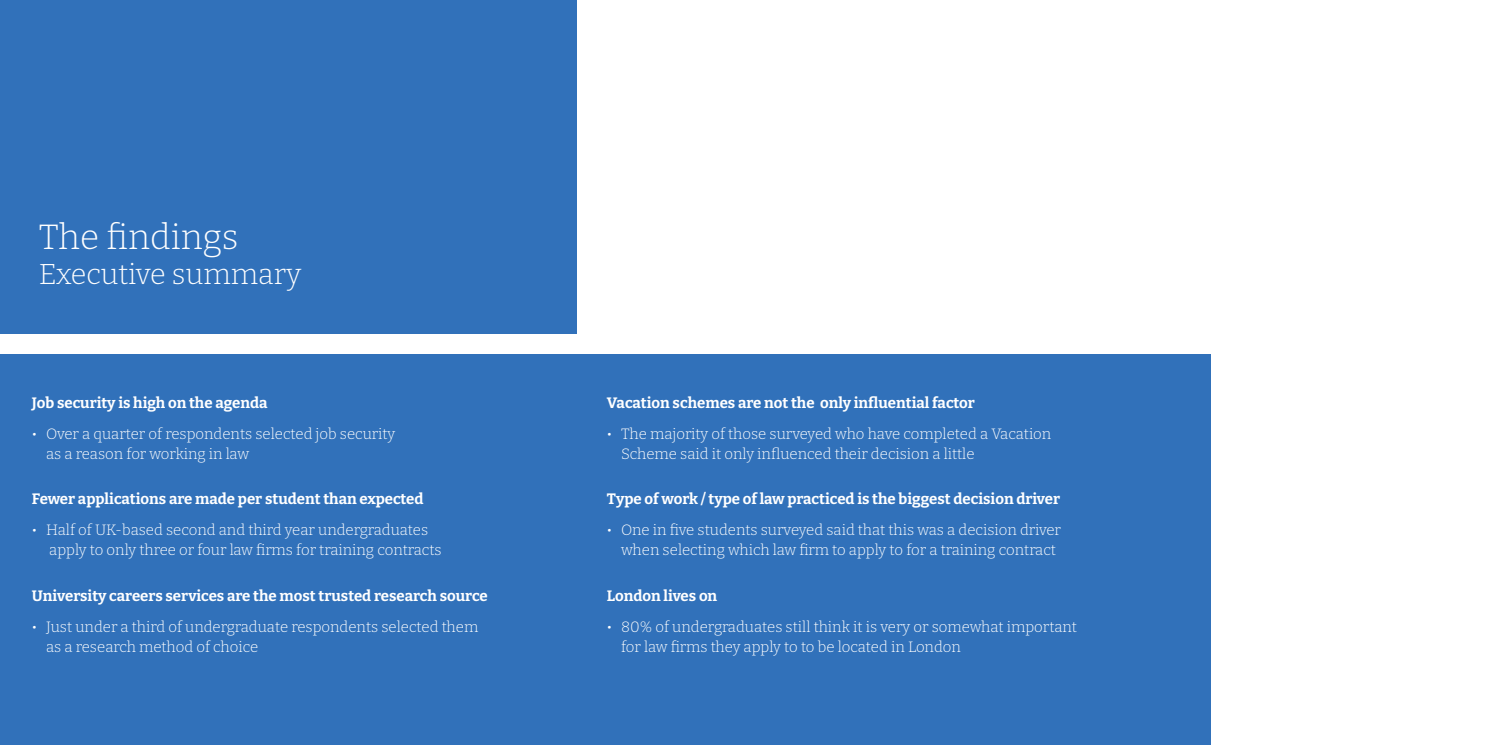
<style>
.page{position:relative;width:1489px;height:745px;background:#fff}
.page>*{position:absolute;margin:0;border:0;box-sizing:border-box;transform-origin:0 0}
.t1{font:300 35px "Bitter";color:#fff}
.t2{font:300 28.75px "Bitter";color:#fff}
.t3{font:300 15px/20px "Bitter";color:#fff}
.t4{font:700 15px "Bitter";color:#fff}
</style>
<div class="page">
<div style="left:0;top:354px;width:1210px;height:390px;background:#3171ba"></div>
<div style="left:0;top:0;width:577px;height:333px;background:#3171ba"></div>
<h1 class="t1" style="left:39px;top:215px;width:201px">The findings</h1>
<h2 class="t2" style="left:39px;top:261px;width:264px">Executive summary</h2>
<p class="t4" style="left:32px;top:393px;width:237px">Job security is high on the agenda</p>
<p class="t3" style="left:46px;top:424px;width:350px;text-indent:-14px">• Over a quarter of respondents selected job security as a reason for working in law</p>
<p class="t4" style="left:32px;top:489px;width:393px">Fewer applications are made per student than expected</p>
<p class="t3" style="left:49px;top:520px;width:394px;text-indent:-17px">• Half of UK-based second and third year undergraduates apply to only three or four law firms for training contracts</p>
<p class="t4" style="left:32px;top:586px;width:457px">University careers services are the most trusted research source</p>
<p class="t3" style="left:46px;top:617px;width:434px;text-indent:-14px">• Just under a third of undergraduate respondents selected them as a research method of choice</p>
<p class="t4" style="left:607px;top:393px;width:369px">Vacation schemes are not the only influential factor</p>
<p class="t3" style="left:621px;top:424px;width:432px;text-indent:-14px">• The majority of those surveyed who have completed a Vacation<br>Scheme said it only influenced their decision a little</p>
<p class="t4" style="left:607px;top:489px;width:454px">Type of work / type of law practiced is the biggest decision driver</p>
<p class="t3" style="left:621px;top:520px;width:441px;text-indent:-14px">• One in five students surveyed said that this was a decision driver when selecting which law firm to apply to for a training contract</p>
<p class="t4" style="left:607px;top:586px;width:112px">London lives on</p>
<p class="t3" style="left:621px;top:617px;width:457px;text-indent:-14px">• 80% of undergraduates still think it is very or somewhat important for law firms they apply to to be located in London</p>
</div>
